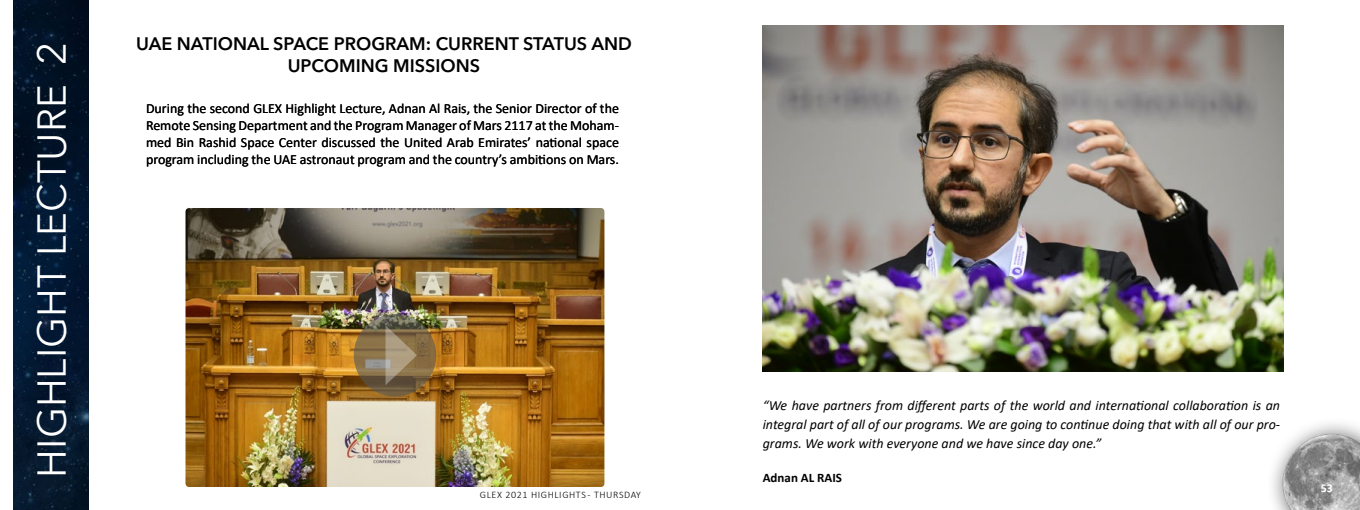
<style>
.page{position:relative;width:1360px;height:510px;background:#fff}
.page>*{position:absolute;margin:0;border:0;box-sizing:border-box;transform-origin:0 0}
.t1{font:40px "Avenir Next LT Pro";color:#fff}
.t2{font:600 18px/21.6px "Avenir Next LT Pro";color:#000;text-align:center}
.t3{font:14px/17px "Calibri";color:#000;text-align:justify}
.t4{font:italic 14px/19px "Calibri";color:#000;text-align:justify}
.t5{font:700 13px "Calibri";color:#000}
.t6{font:700 12px "Calibri";color:#fff}
.t7{font:300 10px "Calibri";letter-spacing:.06em;color:#000}
</style>
<div class="page">
<div style="left:1266px;top:417px;width:94px;height:93px;background:#000;opacity:.75"></div>
<img style="left:1283px;top:434px;width:77px;height:76px">
<img style="left:13px;top:0;width:75px;height:510px">
<img style="left:186px;top:209px;width:417px;height:277px">
<div style="left:184px;top:207px;width:421px;height:281px;border:1px solid #fff;border-radius:4px"></div>
<img style="left:763px;top:25px;width:520px;height:347px">
<svg style="left:354px;top:314px;width:82px;height:82px;background:#7c6a4b"></svg>
<svg style="left:386px;top:325px;width:31px;height:60px;background:#8e7e61"></svg>
<h1 class="t1" style="left:28px;top:478px;width:438px;rotate:-90deg">HIGHLIGHT LECTURE 2</h1>
<p class="t2" style="left:136px;top:33px;width:497px">UAE NATIONAL SPACE PROGRAM: CURRENT STATUS AND<br>UPCOMING MISSIONS</p>
<p class="t3" style="left:146px;top:100px;width:475px">During the second GLEX Highlight Lecture, Adnan Al Rais, the Senior Director of the Remote Sensing Department and the Program Manager of Mars 2117 at the Moham&shy;med Bin Rashid Space Center discussed the United Arab Emirates’ national space program including the UAE astronaut program and the country’s ambitions on Mars.</p>
<p class="t7" style="left:480px;top:489px;width:163px">GLEX 2021 HIGHLIGHTS - THURSDAY</p>
<p class="t4" style="left:763px;top:395px;width:519px">“We have partners from different parts of the world and international collaboration is an integral part of all of our programs. We are going to continue doing that with all of our pro&shy;grams. We work with everyone and we have since day one.”</p>
<p class="t5" style="left:763px;top:469px;width:81px">Adnan AL RAIS</p>
<p class="t6" style="left:1321px;top:480px;width:14px">53</p>
</div>
